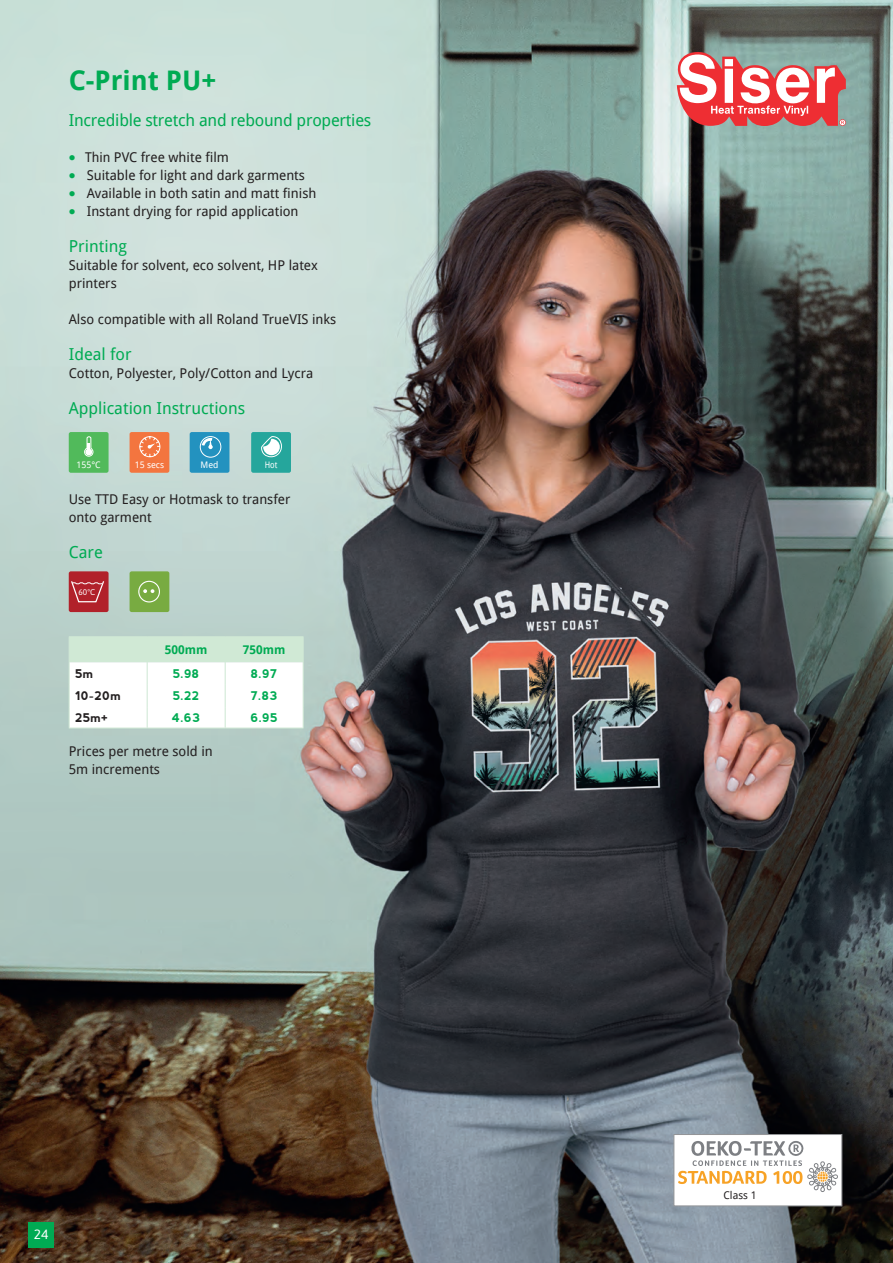
<style>
.page{position:relative;width:893px;height:1263px;background:#fff}
.page>*{position:absolute;margin:0;border:0;box-sizing:border-box;transform-origin:0 0}
.t1{font:700 27px "Droid Sans";color:#00ab53}
.t2{font:16.5px "Droid Sans";color:#00ab53}
.t3{font:13.5px/18px "Droid Sans";color:#231f20}
.t4{font:13.5px "Droid Sans";color:#231f20;scale:.96 1}
.t5{font:13.5px "Asap";color:#fff}
.t6{font:700 12px "nevis";letter-spacing:.01em;color:#00ab53}
.t7{font:700 12px "nevis";letter-spacing:.01em;color:#231f20}
.t8{font:700 12px "Droid Sans";color:#00ab53}
.t9{font:10.65px "Droid Sans";color:#231f20}
.t10{font:9px "Droid Sans";color:#fff}
.t11{font:9px "Droid Sans";color:#fff;scale:.87 1}
.t12{font:8.25px "Asap";color:#fff}
.s1{color:#00ab53}
</style>
<div class="page">
<img style="left:0;top:0;width:893px;height:1263px">
<div style="left:28px;top:1222px;width:26px;height:25px;background:#00ab53"></div>
<hr style="left:69px;top:636px;width:78px;height:1px;background:#d0e9d5">
<hr style="left:147px;top:636px;width:78px;height:1px;background:#d0e9d5">
<hr style="left:225px;top:636px;width:79px;height:1px;background:#d0e9d5">
<svg style="left:69px;top:637px;width:235px;height:91px"></svg>
<hr style="left:69px;top:728px;width:78px;height:1px;background:#d0e9d5">
<hr style="left:147px;top:728px;width:78px;height:1px;background:#d0e9d5">
<hr style="left:225px;top:728px;width:79px;height:1px;background:#d0e9d5">
<div style="left:69px;top:432px;width:40px;height:41px;background:#51ba5b;border-radius:2px"></div>
<svg style="left:84px;top:436px;width:10px;height:21px"></svg>
<div style="left:130px;top:432px;width:39px;height:41px;background:#f3753f;border-radius:2px"></div>
<svg style="left:139px;top:436px;width:22px;height:21px"></svg>
<div style="left:190px;top:432px;width:39px;height:41px;background:#2392bf;border-radius:2px"></div>
<div style="left:200px;top:436px;width:21px;height:22px;border:1px solid #fff;border-radius:50%"></div>
<svg style="left:202px;top:437px;width:11px;height:12px"></svg>
<div style="left:251px;top:432px;width:40px;height:41px;background:#25a69c;border-radius:2px"></div>
<svg style="left:261px;top:436px;width:21px;height:21px"></svg>
<div style="left:69px;top:571px;width:40px;height:41px;background:#b1212a;border-radius:2px"></div>
<svg style="left:71px;top:581px;width:33px;height:22px"></svg>
<div style="left:130px;top:571px;width:39px;height:41px;background:#78ab41;border-radius:2px"></div>
<div style="left:138px;top:581px;width:22px;height:21px;border:1px solid #fff;border-radius:50%"></div>
<svg style="left:143px;top:589px;width:11px;height:4px"></svg>
<div style="left:674px;top:1134px;width:168px;height:72px;background:#fff;border:1px solid #939598"></div>
<svg style="left:678px;top:1141px;width:160px;height:51px"></svg>
<svg style="left:674px;top:52px;width:172px;height:74px"></svg>
<h1 class="t1" style="left:69px;top:61px;width:149px">C-Print PU+</h1>
<p class="t2" style="left:69px;top:109px;width:304px">Incredible stretch and rebound properties</p>
<p class="t4" style="left:69px;top:148px;width:168px"><span class="s1">●</span> Thin PVC free white film</p>
<p class="t3" style="left:69px;top:166px;width:238px"><span class="s1">●</span> Suitable for light and dark garments</p>
<p class="t3" style="left:69px;top:184px;width:249px"><span class="s1">●</span> Available in both satin and matt finish</p>
<p class="t3" style="left:69px;top:202px;width:231px"><span class="s1">●</span> Instant drying for rapid application</p>
<p class="t2" style="left:69px;top:235px;width:60px">Printing</p>
<p class="t3" style="left:69px;top:256px;width:251px">Suitable for solvent, eco solvent, HP latex printers</p>
<p class="t3" style="left:69px;top:310px;width:269px">Also compatible with all Roland TrueVIS inks</p>
<p class="t2" style="left:69px;top:343px;width:64px">Ideal for</p>
<p class="t3" style="left:69px;top:364px;width:246px">Cotton, Polyester, Poly/Cotton and Lycra</p>
<p class="t2" style="left:69px;top:397px;width:178px">Application Instructions</p>
<p class="t10" style="left:77px;top:459px;width:26px">155°C</p>
<p class="t10" style="left:135px;top:459px;width:31px">15 secs</p>
<p class="t10" style="left:201px;top:459px;width:19px">Med</p>
<p class="t11" style="left:265px;top:459px;width:16px">Hot</p>
<p class="t3" style="left:69px;top:490px;width:223px">Use TTD Easy or Hotmask to transfer onto garment</p>
<p class="t2" style="left:69px;top:541px;width:36px">Care</p>
<p class="t12" style="left:79px;top:587px;width:18px">60°C</p>
<p class="t8" style="left:165px;top:641px;width:44px">500mm</p>
<p class="t8" style="left:243px;top:641px;width:44px">750mm</p>
<p class="t7" style="left:75px;top:667px;width:20px">5m</p>
<p class="t6" style="left:173px;top:667px;width:28px">5.98</p>
<p class="t6" style="left:251px;top:667px;width:28px">8.97</p>
<p class="t7" style="left:75px;top:689px;width:47px">10-20m</p>
<p class="t6" style="left:173px;top:689px;width:28px">5.22</p>
<p class="t6" style="left:251px;top:689px;width:28px">7.83</p>
<p class="t7" style="left:75px;top:711px;width:35px">25m+</p>
<p class="t6" style="left:172px;top:711px;width:30px">4.63</p>
<p class="t6" style="left:250px;top:711px;width:29px">6.95</p>
<p class="t3" style="left:69px;top:742px;width:146px">Prices per metre sold in<br>5m increments</p>
<p class="t5" style="left:34px;top:1227px;width:16px">24</p>
<p class="t9" style="left:724px;top:1188px;width:34px">Class 1</p>
</div>
